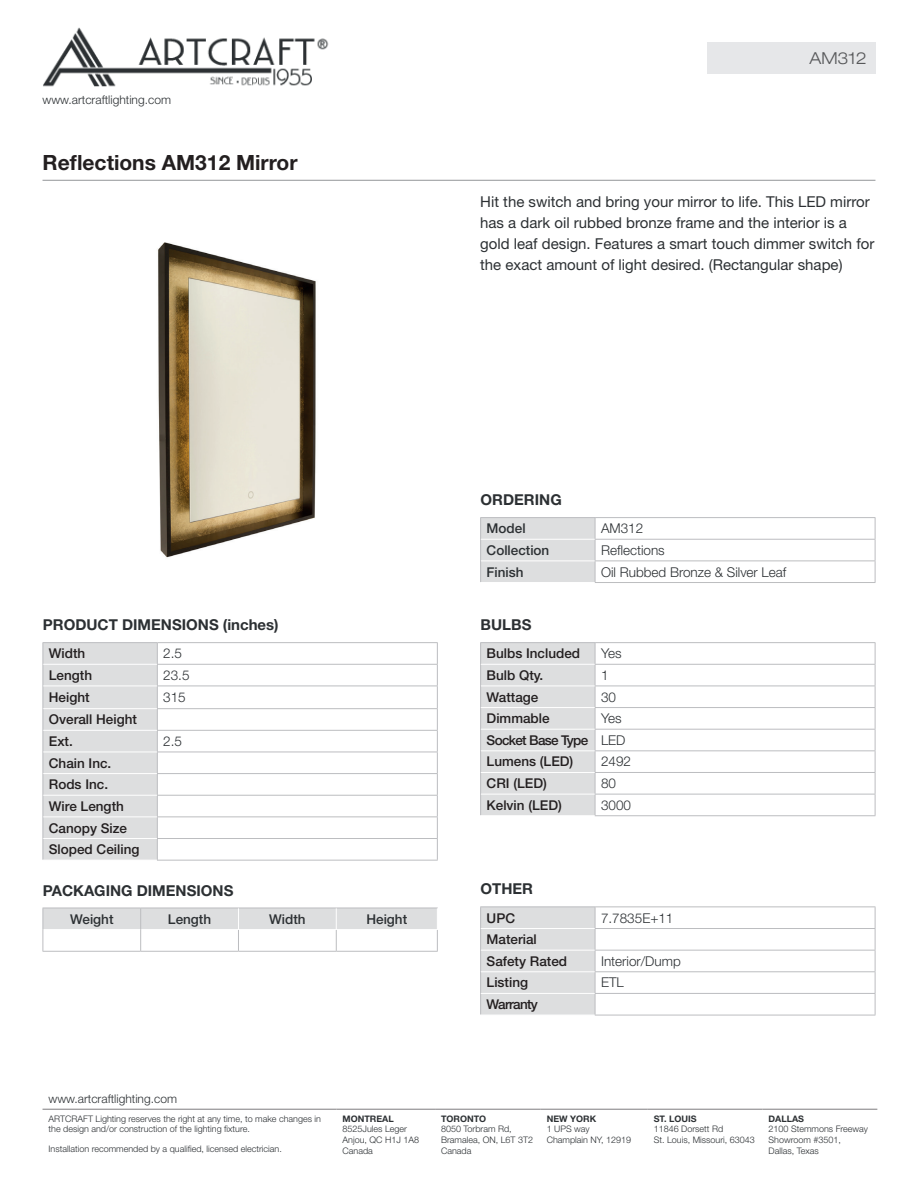
<style>
.page{position:relative;width:918px;height:1188px;background:#fff}
.page>*{position:absolute;margin:0;border:0;box-sizing:border-box;transform-origin:0 0}
.t1{font:700 21px "Helvetica Neue LT Std";color:#231f20}
.t2{font:300 expanded 16.5px "Helvetica Neue LT Std";color:#57585a}
.t3{font:15px/21px "Helvetica Neue LT Std";color:#2c3033}
.t4{font:700 15px "Helvetica Neue LT Std";color:#2c3033}
.t5{font:500 13.5px/21.6px "Helvetica Neue LT Std";color:#231f20}
.t6{font:300 13.5px "Helvetica Neue LT Std";color:#2c3033}
.t7{font:500 13.5px "Helvetica Neue LT Std";color:#2c3033}
.t8{font:500 13.5px/21.6px "Helvetica Neue LT Std";letter-spacing:-.05em;color:#231f20}
.t9{font:300 12px "Helvetica Neue LT Std";color:#2c3033}
.t10{font:300 9px/10.8px "Helvetica Neue LT Std";color:#2c3033}
.t11{font:700 9px "Helvetica Neue LT Std";color:#2c3033}
.s1{font-weight:300;color:#2c3033}
</style>
<div class="page">
<img style="left:43px;top:27px;width:286px;height:60px">
<hr style="left:43px;top:1109px;width:294px;height:1px;background:#7e7c7f">
<hr style="left:337px;top:1109px;width:98px;height:1px;background:#7e7c7f">
<hr style="left:435px;top:1109px;width:106px;height:1px;background:#7e7c7f">
<hr style="left:541px;top:1109px;width:107px;height:1px;background:#7e7c7f">
<hr style="left:648px;top:1109px;width:115px;height:1px;background:#7e7c7f">
<hr style="left:763px;top:1109px;width:114px;height:1px;background:#7e7c7f">
<hr style="left:43px;top:180px;width:832px;height:1px;background:#939598">
<div style="left:707px;top:43px;width:168px;height:31px;background:#e6e7e9"></div>
<img style="left:158px;top:242px;width:158px;height:316px">
<hr style="left:43px;top:642px;width:114px;height:1px;background:#bcbdc0">
<hr style="left:157px;top:642px;width:281px;height:1px;background:#bcbdc0">
<hr style="left:157px;top:664px;width:281px;height:1px;background:#bcbdc0">
<hr style="left:157px;top:686px;width:281px;height:1px;background:#bcbdc0">
<hr style="left:157px;top:708px;width:281px;height:1px;background:#bcbdc0">
<hr style="left:157px;top:730px;width:281px;height:1px;background:#bcbdc0">
<hr style="left:157px;top:752px;width:281px;height:1px;background:#bcbdc0">
<hr style="left:157px;top:773px;width:281px;height:1px;background:#bcbdc0">
<hr style="left:157px;top:795px;width:281px;height:1px;background:#bcbdc0">
<hr style="left:157px;top:816px;width:281px;height:1px;background:#bcbdc0">
<hr style="left:157px;top:838px;width:281px;height:1px;background:#bcbdc0">
<div style="left:43px;top:643px;width:115px;height:217px;background:#dddedf"></div>
<svg style="left:437px;top:643px;width:1px;height:217px"></svg>
<hr style="left:157px;top:860px;width:281px;height:1px;background:#bcbdc0">
<hr style="left:43px;top:664px;width:114px;height:1px;background:#fff">
<hr style="left:43px;top:686px;width:114px;height:1px;background:#fff">
<hr style="left:43px;top:708px;width:114px;height:1px;background:#fff">
<hr style="left:43px;top:730px;width:114px;height:1px;background:#fff">
<hr style="left:43px;top:752px;width:114px;height:1px;background:#fff">
<hr style="left:43px;top:773px;width:114px;height:1px;background:#fff">
<hr style="left:43px;top:795px;width:114px;height:1px;background:#fff">
<hr style="left:43px;top:816px;width:114px;height:1px;background:#fff">
<hr style="left:43px;top:838px;width:114px;height:1px;background:#fff">
<hr style="left:43px;top:951px;width:98px;height:1px;background:#bcbdc0">
<hr style="left:141px;top:951px;width:97px;height:1px;background:#bcbdc0">
<hr style="left:238px;top:951px;width:98px;height:1px;background:#bcbdc0">
<hr style="left:336px;top:951px;width:102px;height:1px;background:#bcbdc0">
<svg style="left:43px;top:908px;width:395px;height:43px"></svg>
<hr style="left:480px;top:642px;width:115px;height:1px;background:#bcbdc0">
<hr style="left:595px;top:642px;width:280px;height:1px;background:#bcbdc0">
<hr style="left:595px;top:664px;width:280px;height:1px;background:#bcbdc0">
<hr style="left:595px;top:686px;width:280px;height:1px;background:#bcbdc0">
<hr style="left:595px;top:707px;width:280px;height:1px;background:#bcbdc0">
<hr style="left:595px;top:729px;width:280px;height:1px;background:#bcbdc0">
<hr style="left:595px;top:750px;width:280px;height:1px;background:#bcbdc0">
<hr style="left:595px;top:772px;width:280px;height:1px;background:#bcbdc0">
<hr style="left:595px;top:794px;width:280px;height:1px;background:#bcbdc0">
<div style="left:480px;top:643px;width:116px;height:172px;background:#dddedf"></div>
<svg style="left:875px;top:643px;width:1px;height:172px"></svg>
<hr style="left:595px;top:815px;width:280px;height:1px;background:#bcbdc0">
<hr style="left:481px;top:664px;width:114px;height:1px;background:#fff">
<hr style="left:481px;top:686px;width:114px;height:1px;background:#fff">
<hr style="left:481px;top:707px;width:114px;height:1px;background:#fff">
<hr style="left:481px;top:729px;width:114px;height:1px;background:#fff">
<hr style="left:481px;top:750px;width:114px;height:1px;background:#fff">
<hr style="left:481px;top:772px;width:114px;height:1px;background:#fff">
<hr style="left:481px;top:794px;width:114px;height:1px;background:#fff">
<hr style="left:480px;top:906px;width:115px;height:1px;background:#bcbdc0">
<hr style="left:595px;top:906px;width:280px;height:1px;background:#bcbdc0">
<hr style="left:595px;top:928px;width:280px;height:1px;background:#bcbdc0">
<hr style="left:595px;top:950px;width:280px;height:1px;background:#bcbdc0">
<hr style="left:595px;top:971px;width:280px;height:1px;background:#bcbdc0">
<hr style="left:595px;top:993px;width:280px;height:1px;background:#bcbdc0">
<div style="left:480px;top:907px;width:116px;height:108px;background:#dddedf"></div>
<svg style="left:875px;top:907px;width:1px;height:108px"></svg>
<hr style="left:595px;top:1015px;width:280px;height:1px;background:#bcbdc0">
<hr style="left:481px;top:928px;width:114px;height:1px;background:#fff">
<hr style="left:481px;top:950px;width:114px;height:1px;background:#fff">
<hr style="left:481px;top:971px;width:114px;height:1px;background:#fff">
<hr style="left:481px;top:993px;width:114px;height:1px;background:#fff">
<hr style="left:480px;top:517px;width:115px;height:1px;background:#bcbdc0">
<hr style="left:595px;top:517px;width:280px;height:1px;background:#bcbdc0">
<hr style="left:595px;top:539px;width:280px;height:1px;background:#bcbdc0">
<hr style="left:595px;top:561px;width:280px;height:1px;background:#bcbdc0">
<div style="left:480px;top:518px;width:116px;height:64px;background:#dddedf"></div>
<svg style="left:875px;top:518px;width:1px;height:64px"></svg>
<hr style="left:595px;top:582px;width:280px;height:1px;background:#bcbdc0">
<hr style="left:481px;top:539px;width:114px;height:1px;background:#fff">
<hr style="left:481px;top:561px;width:114px;height:1px;background:#fff">
<h3 class="t9" style="left:43px;top:93px;width:130px">www.artcraftlighting.com</h3>
<h1 class="t1" style="left:43px;top:150px;width:257px">Reflections AM312 Mirror</h1>
<h2 class="t2" style="left:810px;top:48px;width:59px">AM312</h2>
<h3 class="t3" style="left:480px;top:191px;width:396px">Hit the switch and bring your mirror to life. This LED mirror has a dark oil rubbed bronze frame and the interior is a gold leaf design. Features a smart touch dimmer switch for the exact amount of light desired. (Rectangular shape)</h3>
<h3 class="t4" style="left:43px;top:615px;width:237px">PRODUCT DIMENSIONS (inches)</h3>
<h3 class="t5" style="left:49px;top:643px;width:38px">Width</h3>
<h3 class="t6" style="left:163px;top:645px;width:20px">2.5</h3>
<h3 class="t5" style="left:49px;top:664px;width:45px">Length</h3>
<h3 class="t6" style="left:163px;top:667px;width:28px">23.5</h3>
<h3 class="t5" style="left:49px;top:686px;width:42px">Height</h3>
<h3 class="t6" style="left:163px;top:689px;width:24px">315</h3>
<h3 class="t5" style="left:49px;top:709px;width:90px">Overall Height<br>Ext.</h3>
<h3 class="t6" style="left:163px;top:733px;width:20px">2.5</h3>
<h3 class="t5" style="left:49px;top:752px;width:92px">Chain Inc.<br>Rods Inc.<br>Wire Length<br>Canopy Size<br>Sloped Ceiling</h3>
<h3 class="t4" style="left:43px;top:881px;width:192px">PACKAGING DIMENSIONS</h3>
<h3 class="t7" style="left:70px;top:911px;width:45px">Weight</h3>
<h3 class="t7" style="left:168px;top:911px;width:45px">Length</h3>
<h3 class="t7" style="left:269px;top:911px;width:38px">Width</h3>
<h3 class="t7" style="left:366px;top:911px;width:42px">Height</h3>
<h3 class="t4" style="left:481px;top:490px;width:83px">ORDERING</h3>
<h3 class="t7" style="left:487px;top:520px;width:41px">Model</h3>
<h3 class="t6" style="left:601px;top:520px;width:44px">AM312</h3>
<h3 class="t7" style="left:487px;top:542px;width:64px">Collection</h3>
<h3 class="t6" style="left:601px;top:542px;width:65px">Reflections</h3>
<h3 class="t7" style="left:487px;top:564px;width:39px">Finish</h3>
<h3 class="t6" style="left:601px;top:563px;width:187px">Oil Rubbed Bronze &amp; Silver Leaf</h3>
<h3 class="t4" style="left:481px;top:615px;width:52px">BULBS</h3>
<h3 class="t5" style="left:487px;top:643px;width:95px">Bulbs Included</h3>
<h3 class="t6" style="left:601px;top:645px;width:22px">Yes</h3>
<h3 class="t5" style="left:487px;top:664px;width:58px">Bulb Qty.</h3>
<h3 class="t6" style="left:601px;top:667px;width:9px">1</h3>
<h3 class="t5" style="left:487px;top:686px;width:53px">Wattage</h3>
<h3 class="t6" style="left:601px;top:689px;width:17px">30</h3>
<h3 class="t5" style="left:487px;top:707px;width:65px">Dimmable</h3>
<h3 class="t8" style="left:487px;top:707px;width:140px;text-indent:114px"><span class="s1">Yes<br></span>Socket Base Type <span class="s1">LED<br></span>Lumens (LED)</h3>
<h3 class="t6" style="left:601px;top:753px;width:32px">2492</h3>
<h3 class="t5" style="left:487px;top:772px;width:62px">CRI (LED)</h3>
<h3 class="t6" style="left:601px;top:775px;width:17px">80</h3>
<h3 class="t5" style="left:487px;top:794px;width:77px">Kelvin (LED)</h3>
<h3 class="t6" style="left:601px;top:797px;width:32px">3000</h3>
<h3 class="t4" style="left:481px;top:879px;width:54px">OTHER</h3>
<h3 class="t5" style="left:487px;top:907px;width:30px">UPC</h3>
<h3 class="t6" style="left:601px;top:909px;width:74px">7.7835E+11</h3>
<h3 class="t5" style="left:487px;top:928px;width:82px">Material<br>Safety Rated</h3>
<h3 class="t6" style="left:601px;top:953px;width:81px">Interior/Dump</h3>
<h3 class="t5" style="left:487px;top:972px;width:43px">Listing</h3>
<h3 class="t6" style="left:601px;top:974px;width:24px">ETL</h3>
<h3 class="t8" style="left:487px;top:993px;width:53px">Warranty</h3>
<h3 class="t9" style="left:49px;top:1092px;width:130px">www.artcraftlighting.com</h3>
<p class="t10" style="left:49px;top:1113px;width:274px">ARTCRAFT Lighting reserves the right at any time, to make changes in the design and/or construction of the lighting fixture.</p>
<p class="t10" style="left:49px;top:1143px;width:235px">Installation recommended by a qualified, licensed electrician.</p>
<p class="t11" style="left:343px;top:1113px;width:53px">MONTREAL</p>
<p class="t10" style="left:343px;top:1124px;width:78px">8525Jules Leger<br>Anjou, QC H1J 1A8<br>Canada</p>
<p class="t11" style="left:441px;top:1113px;width:47px">TORONTO</p>
<p class="t10" style="left:441px;top:1124px;width:94px">8050 Torbram Rd,<br>Bramalea, ON, L6T 3T2<br>Canada</p>
<p class="t11" style="left:547px;top:1113px;width:51px">NEW YORK</p>
<p class="t10" style="left:547px;top:1124px;width:86px">1 UPS way<br>Champlain NY, 12919</p>
<p class="t11" style="left:654px;top:1113px;width:44px">ST. LOUIS</p>
<p class="t10" style="left:654px;top:1124px;width:103px">11846 Dorsett Rd<br>St. Louis, Missouri, 63043</p>
<p class="t11" style="left:769px;top:1113px;width:37px">DALLAS</p>
<p class="t10" style="left:769px;top:1124px;width:101px">2100 Stemmons Freeway<br>Showroom #3501,<br>Dallas, Texas</p>
</div>
